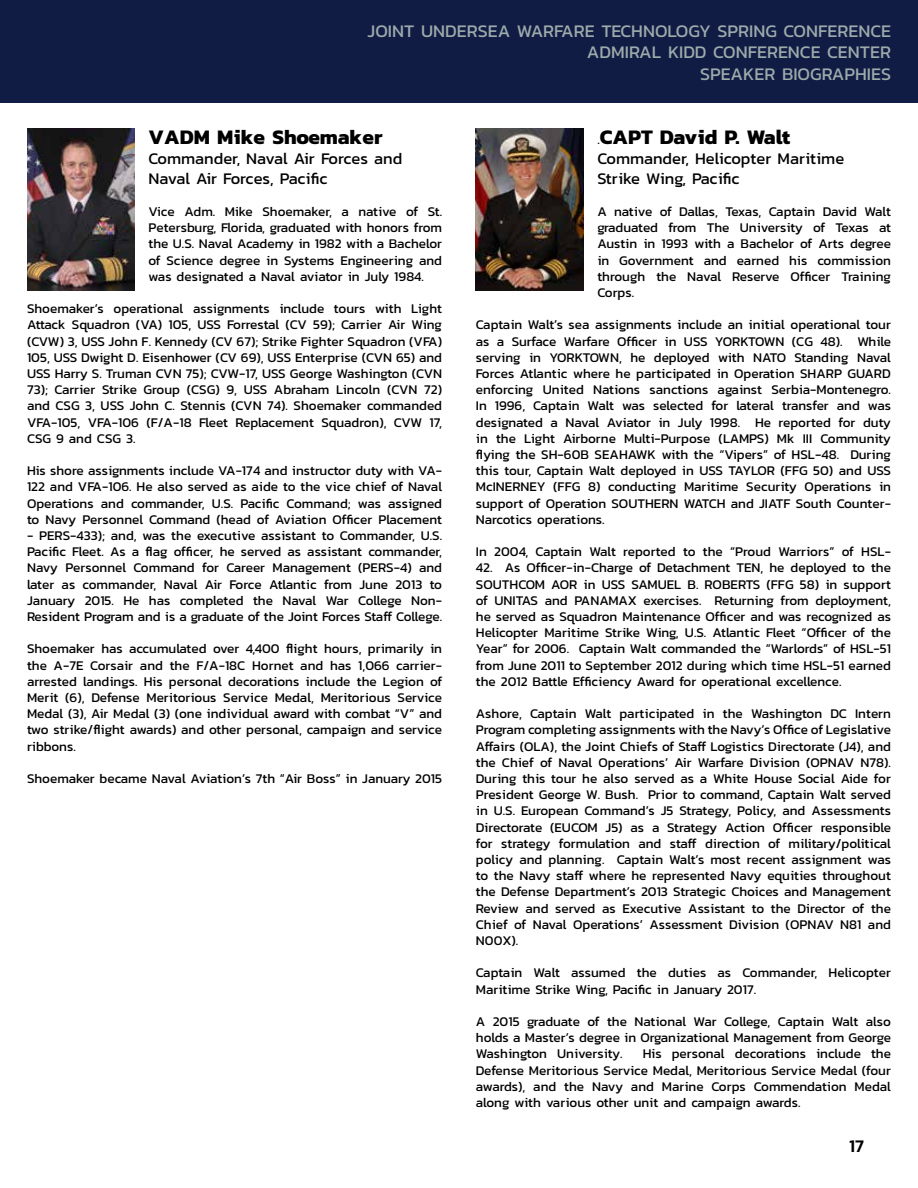
<style>
.page{position:relative;width:918px;height:1188px;background:#fff}
.page>*{position:absolute;margin:0;border:0;box-sizing:border-box;transform-origin:0 0}
.t1{font:700 21px "Kanit";color:#000}
.t2{font:18px/21.6px "Kanit";color:#9dabab;text-align:right}
.t3{font:500 18px "Kanit";color:#000}
.t4{font:16.5px/19.8px "Kanit";color:#000}
.t5{font:13.5px/16.2px "Kanit";color:#000;text-align:justify}
.s1{font-weight:400;font-size:13.5px}
</style>
<div class="page">
<div style="left:0;top:0;width:918px;height:103px;background:#111c45"></div>
<img style="left:27px;top:128px;width:108px;height:162px">
<img style="left:476px;top:128px;width:108px;height:162px">
<h2 class="t2" style="left:368px;top:19px;width:525px">JOINT UNDERSEA WARFARE TECHNOLOGY SPRING CONFERENCE<br>ADMIRAL KIDD CONFERENCE CENTER<br>SPEAKER BIOGRAPHIES</h2>
<h1 class="t1" style="left:148px;top:121px;width:236px">VADM Mike Shoemaker</h1>
<p class="t4" style="left:148px;top:148px;width:255px">Commander, Naval Air Forces and<br>Naval Air Forces, Pacific</p>
<p class="t5" style="left:148px;top:203px;width:295px">Vice Adm. Mike Shoemaker, a native of St.<br>Petersburg, Florida, graduated with honors from the U.S. Naval Academy in 1982 with a Bachelor of Science degree in Systems Engineering and was designated a Naval aviator in July 1984.</p>
<p class="t5" style="left:27px;top:300px;width:417px">Shoemaker’s operational assignments include tours with Light Attack Squadron (VA) 105, USS Forrestal (CV 59); Carrier Air Wing (CVW) 3, USS John F. Kennedy (CV 67); Strike Fighter Squadron (VFA)<br>105, USS Dwight D. Eisenhower (CV 69), USS Enterprise (CVN 65) and USS Harry S. Truman CVN 75); CVW-17, USS George Washington (CVN 73); Carrier Strike Group (CSG) 9, USS Abraham Lincoln (CVN 72) and CSG 3, USS John C. Stennis (CVN 74). Shoemaker commanded VFA-105, VFA-106 (F/A-18 Fleet Replacement Squadron), CVW 17, CSG 9 and CSG 3.</p>
<p class="t5" style="left:27px;top:462px;width:417px">His shore assignments include VA-174 and instructor duty with VA-122 and VFA-106. He also served as aide to the vice chief of Naval Operations and commander, U.S. Pacific Command; was assigned to Navy Personnel Command (head of Aviation Officer Placement</p>
<p class="t5" style="left:27px;top:527px;width:417px">- PERS-433); and, was the executive assistant to Commander, U.S.<br>Pacific Fleet. As a flag officer, he served as assistant commander, Navy Personnel Command for Career Management (PERS-4) and later as commander, Naval Air Force Atlantic from June 2013 to January 2015. He has completed the Naval War College Non-Resident Program and is a graduate of the Joint Forces Staff College.</p>
<p class="t5" style="left:27px;top:641px;width:417px">Shoemaker has accumulated over 4,400 flight hours, primarily in the A-7E Corsair and the F/A-18C Hornet and has 1,066 carrier&shy;arrested landings. His personal decorations include the Legion of Merit (6), Defense Meritorious Service Medal, Meritorious Service Medal (3), Air Medal (3) (one individual award with combat “V” and two strike/flight awards) and other personal, campaign and service ribbons.</p>
<p class="t5" style="left:27px;top:770px;width:417px">Shoemaker became Naval Aviation’s 7th “Air Boss” in January 2015</p>
<h1 class="t1" style="left:597px;top:121px;width:194px"><span class="s1">.</span>CAPT David P. Walt</h1>
<p class="t4" style="left:597px;top:148px;width:248px">Commander, Helicopter Maritime<br>Strike Wing, Pacific</p>
<p class="t5" style="left:597px;top:203px;width:295px">A native of Dallas, Texas, Captain David Walt graduated from The University of Texas at Austin in 1993 with a Bachelor of Arts degree in Government and earned his commission through the Naval Reserve Officer Training Corps.</p>
<p class="t5" style="left:476px;top:317px;width:417px">Captain Walt’s sea assignments include an initial operational tour as a Surface Warfare Officer in USS YORKTOWN (CG 48). While serving in YORKTOWN, he deployed with NATO Standing Naval Forces Atlantic where he participated in Operation SHARP GUARD enforcing United Nations sanctions against Serbia-Montenegro.<br>In 1996, Captain Walt was selected for lateral transfer and was designated a Naval Aviator in July 1998. He reported for duty in the Light Airborne Multi-Purpose (LAMPS) Mk III Community flying the SH-60B SEAHAWK with the “Vipers” of HSL-48. During this tour, Captain Walt deployed in USS TAYLOR (FFG 50) and USS McINERNEY (FFG 8) conducting Maritime Security Operations in support of Operation SOUTHERN WATCH and JIATF South Counter-Narcotics operations.</p>
<p class="t5" style="left:476px;top:543px;width:417px">In 2004, Captain Walt reported to the “Proud Warriors” of HSL-</p>
<p class="t5" style="left:476px;top:560px;width:417px">42. As Officer-in-Charge of Detachment TEN, he deployed to the SOUTHCOM AOR in USS SAMUEL B. ROBERTS (FFG 58) in support of UNITAS and PANAMAX exercises. Returning from deployment, he served as Squadron Maintenance Officer and was recognized as Helicopter Maritime Strike Wing, U.S. Atlantic Fleet “Officer of the Year” for 2006. Captain Walt commanded the “Warlords” of HSL-51 from June 2011 to September 2012 during which time HSL-51 earned the 2012 Battle Efficiency Award for operational excellence.</p>
<p class="t5" style="left:476px;top:705px;width:417px">Ashore, Captain Walt participated in the Washington DC Intern Program completing assignments with the Navy’s Office of Legislative Affairs (OLA), the Joint Chiefs of Staff Logistics Directorate (J4), and the Chief of Naval Operations’ Air Warfare Division (OPNAV N78).<br>During this tour he also served as a White House Social Aide for President George W. Bush. Prior to command, Captain Walt served in U.S. European Command’s J5 Strategy, Policy, and Assessments Directorate (EUCOM J5) as a Strategy Action Officer responsible for strategy formulation and staff direction of military/political policy and planning. Captain Walt’s most recent assignment was to the Navy staff where he represented Navy equities throughout the Defense Department’s 2013 Strategic Choices and Management Review and served as Executive Assistant to the Director of the Chief of Naval Operations’ Assessment Division (OPNAV N81 and N00X).</p>
<p class="t5" style="left:476px;top:965px;width:417px">Captain Walt assumed the duties as Commander, Helicopter<br>Maritime Strike Wing, Pacific in January 2017.</p>
<p class="t5" style="left:476px;top:1013px;width:417px">A 2015 graduate of the National War College, Captain Walt also holds a Master’s degree in Organizational Management from George Washington University.</p>
<p class="t5" style="left:476px;top:1046px;width:417px;text-indent:167px">His personal decorations include the Defense Meritorious Service Medal, Meritorious Service Medal (four awards), and the Navy and Marine Corps Commendation Medal along with various other unit and campaign awards.</p>
<h2 class="t3" style="left:849px;top:1132px;width:16px">17</h2>
</div>
